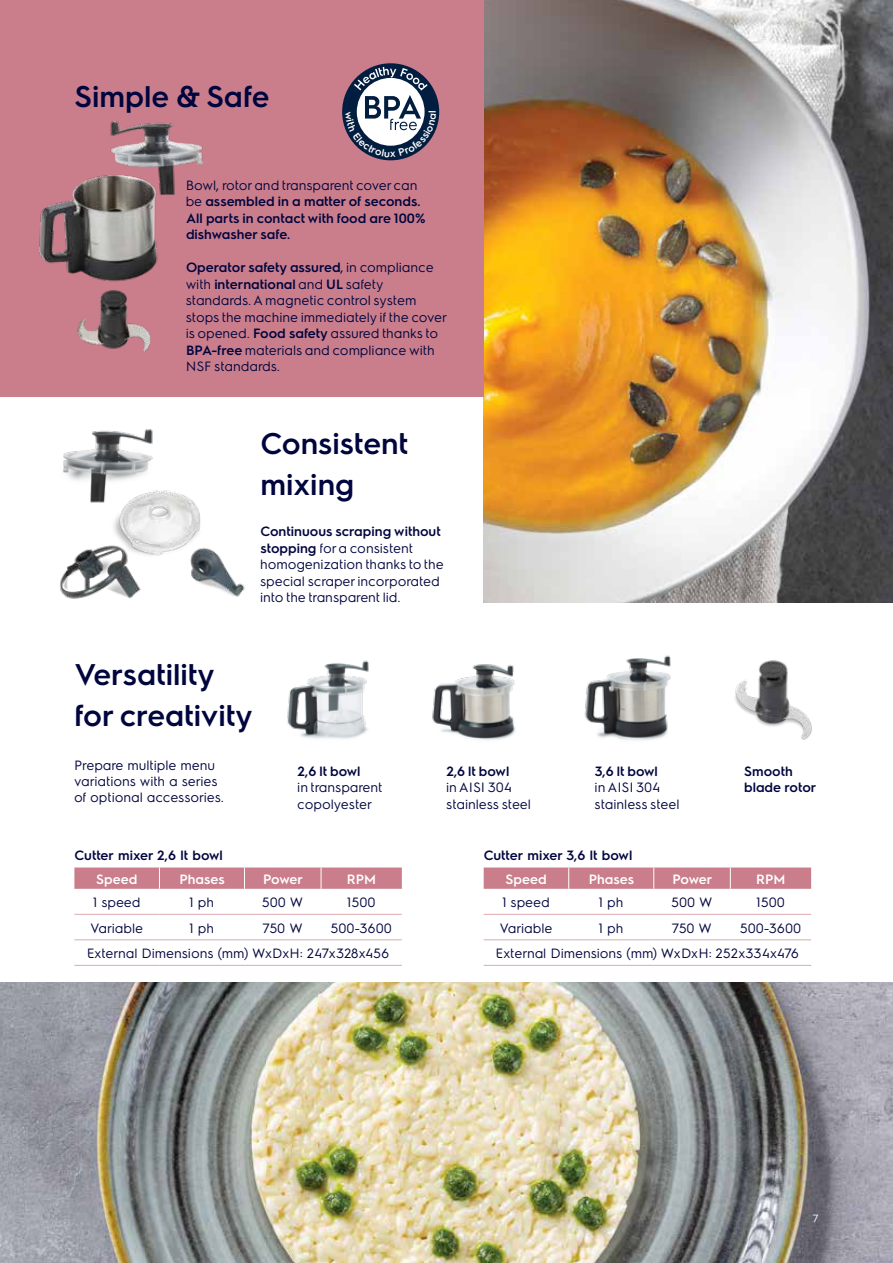
<style>
.page{position:relative;width:893px;height:1263px;background:#fff}
.page>*{position:absolute;margin:0;border:0;box-sizing:border-box;transform-origin:0 0}
.t1{font:600 30px/41.2px "Electrolux Sans";color:#00053e}
.t2{font:13.5px/16.5px "Electrolux Sans";color:#00053e}
.t3{font:600 13.5px/16.5px "Electrolux Sans";color:#00053e}
.t4{font:600 13.5px "Electrolux Sans";color:#fff}
.t5{font:10.5px "Electrolux Sans";color:#fff}
.s1{font-weight:400}
.s2{font-weight:600}
</style>
<div class="page">
<img style="left:1px;top:982px;width:892px;height:281px">
<img style="left:60px;top:490px;width:185px;height:109px">
<img style="left:61px;top:429px;width:100px;height:76px">
<img style="left:484px;top:0;width:409px;height:602px">
<img style="left:0;top:982px;width:1px;height:281px">
<img style="left:584px;top:655px;width:87px;height:85px">
<img style="left:432px;top:664px;width:84px;height:76px">
<img style="left:287px;top:660px;width:82px;height:79px">
<img style="left:735px;top:660px;width:77px;height:80px">
<svg style="left:74px;top:867px;width:328px;height:22px;background:#cc8290"></svg>
<hr style="left:74px;top:914px;width:85px;height:1px;background:#dbaab1">
<hr style="left:159px;top:914px;width:85px;height:1px;background:#dbaab1">
<hr style="left:244px;top:914px;width:77px;height:1px;background:#dbaab1">
<hr style="left:321px;top:914px;width:81px;height:1px;background:#dbaab1">
<hr style="left:74px;top:939px;width:85px;height:1px;background:#dbaab1">
<hr style="left:159px;top:939px;width:85px;height:1px;background:#dbaab1">
<hr style="left:244px;top:939px;width:77px;height:1px;background:#dbaab1">
<hr style="left:321px;top:939px;width:81px;height:1px;background:#dbaab1">
<hr style="left:74px;top:965px;width:85px;height:1px;background:#dbaab1">
<hr style="left:159px;top:965px;width:85px;height:1px;background:#dbaab1">
<hr style="left:244px;top:965px;width:77px;height:1px;background:#dbaab1">
<hr style="left:321px;top:965px;width:81px;height:1px;background:#dbaab1">
<svg style="left:484px;top:867px;width:327px;height:22px;background:#cc828f"></svg>
<hr style="left:484px;top:914px;width:85px;height:1px;background:#dbaab1">
<hr style="left:569px;top:914px;width:85px;height:1px;background:#dbaab1">
<hr style="left:654px;top:914px;width:76px;height:1px;background:#dbaab1">
<hr style="left:730px;top:914px;width:81px;height:1px;background:#dbaab1">
<hr style="left:484px;top:939px;width:85px;height:1px;background:#dbaab1">
<hr style="left:569px;top:939px;width:85px;height:1px;background:#dbaab1">
<hr style="left:654px;top:939px;width:76px;height:1px;background:#dbaab1">
<hr style="left:730px;top:939px;width:81px;height:1px;background:#dbaab1">
<hr style="left:484px;top:965px;width:85px;height:1px;background:#dbaab1">
<hr style="left:569px;top:965px;width:85px;height:1px;background:#dbaab1">
<hr style="left:654px;top:965px;width:76px;height:1px;background:#dbaab1">
<hr style="left:730px;top:965px;width:81px;height:1px;background:#dbaab1">
<div style="left:1px;top:0;width:483px;height:396px;background:#ca7e8b"></div>
<img style="left:39px;top:121px;width:164px;height:231px">
<svg style="left:342px;top:63px;width:97px;height:97px"></svg>
<h1 class="t1" style="left:74px;top:74px;width:197px">Simple &amp; Safe</h1>
<p class="t3" style="left:186px;top:176px;width:241px"><span class="s1">Bowl, rotor and transparent cover can be</span> assembled in a matter of seconds.<br>All parts in contact with food are 100% dishwasher safe.</p>
<p class="t2" style="left:186px;top:259px;width:263px"><span class="s2">Operator safety assured</span>, in compliance with <span class="s2">international</span> and <span class="s2">UL</span> safety standards. A magnetic control system stops the machine immediately if the cover is opened. <span class="s2">Food safety</span> assured thanks to <span class="s2">BPA-free</span> materials and compliance with NSF standards.</p>
<h1 class="t1" style="left:260px;top:421px;width:149px">Consistent mixing</h1>
<p class="t2" style="left:260px;top:523px;width:185px"><span class="s2">Continuous scraping without stopping</span> for a consistent homogenization thanks to the special scraper incorporated into the transparent lid.</p>
<h1 class="t1" style="left:74px;top:652px;width:180px">Versatility for creativity</h1>
<p class="t2" style="left:74px;top:756px;width:151px">Prepare multiple menu variations with a series of optional accessories.</p>
<p class="t3" style="left:298px;top:762px;width:64px">2,6 lt bowl</p>
<p class="t2" style="left:298px;top:778px;width:87px">in transparent copolyester</p>
<p class="t3" style="left:446px;top:762px;width:64px">2,6 lt bowl</p>
<p class="t2" style="left:446px;top:778px;width:86px">in AISI 304 stainless steel</p>
<p class="t3" style="left:595px;top:762px;width:64px">3,6 lt bowl</p>
<p class="t2" style="left:595px;top:778px;width:86px">in AISI 304 stainless steel</p>
<p class="t3" style="left:744px;top:762px;width:74px">Smooth blade rotor</p>
<p class="t3" style="left:74px;top:846px;width:150px">Cutter mixer 2,6 lt bowl</p>
<p class="t4" style="left:96px;top:869px;width:43px">Speed</p>
<p class="t4" style="left:179px;top:869px;width:47px">Phases</p>
<p class="t4" style="left:263px;top:869px;width:41px">Power</p>
<p class="t4" style="left:347px;top:869px;width:31px">RPM</p>
<p class="t2" style="left:93px;top:893px;width:49px">1 speed</p>
<p class="t2" style="left:190px;top:893px;width:26px">1 ph</p>
<p class="t2" style="left:262px;top:893px;width:43px">500 W</p>
<p class="t2" style="left:347px;top:893px;width:30px">1500</p>
<p class="t2" style="left:90px;top:919px;width:55px">Variable</p>
<p class="t2" style="left:190px;top:919px;width:26px">1 ph</p>
<p class="t2" style="left:263px;top:919px;width:42px">750 W</p>
<p class="t2" style="left:87px;top:914px;width:307px;line-height:25.5px;text-align:right">500-3600<br>External Dimensions (mm) WxDxH: 247x328x456</p>
<p class="t3" style="left:484px;top:846px;width:150px">Cutter mixer 3,6 lt bowl</p>
<p class="t4" style="left:506px;top:869px;width:43px">Speed</p>
<p class="t4" style="left:589px;top:869px;width:47px">Phases</p>
<p class="t4" style="left:673px;top:869px;width:41px">Power</p>
<p class="t4" style="left:756px;top:869px;width:31px">RPM</p>
<p class="t2" style="left:502px;top:893px;width:49px">1 speed</p>
<p class="t2" style="left:599px;top:893px;width:26px">1 ph</p>
<p class="t2" style="left:671px;top:893px;width:43px">500 W</p>
<p class="t2" style="left:756px;top:893px;width:30px">1500</p>
<p class="t2" style="left:500px;top:919px;width:55px">Variable</p>
<p class="t2" style="left:599px;top:919px;width:26px">1 ph</p>
<p class="t2" style="left:672px;top:919px;width:42px">750 W</p>
<p class="t2" style="left:496px;top:914px;width:307px;line-height:25.5px;text-align:right">500-3600<br>External Dimensions (mm) WxDxH: 252x334x476</p>
<p class="t5" style="left:813px;top:1210px;width:8px">7</p>
</div>
